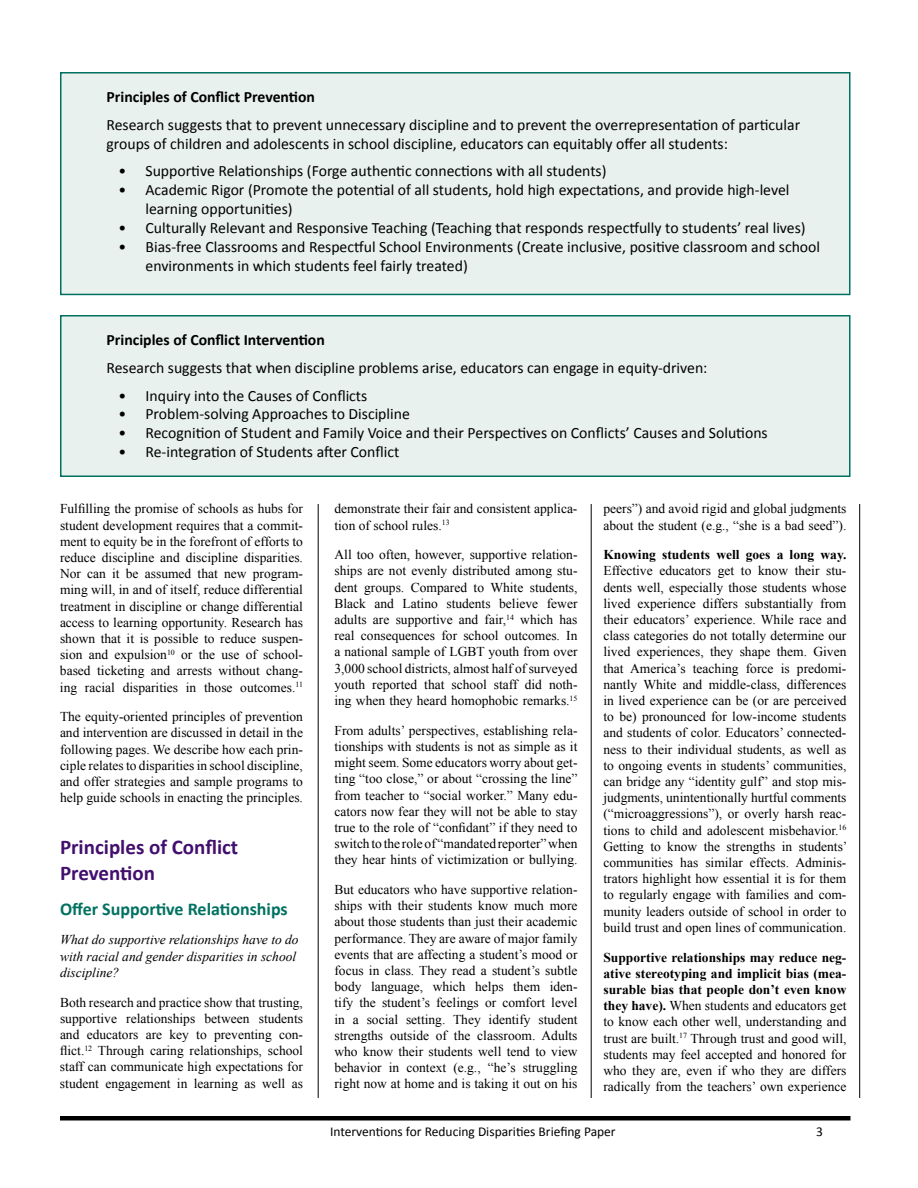
<style>
.page{position:relative;width:918px;height:1188px;background:#fff}
.page>*{position:absolute;margin:0;border:0;box-sizing:border-box;transform-origin:0 0}
.t1{font:700 21px/25.2px "Calibri";color:#420f6e}
.t2{font:700 18px "Calibri";color:#007161}
.t3{font:15.75px/18.9px "Calibri";color:#000}
.t4{font:700 15.75px "Calibri";color:#000}
.t5{font:13.5px/16.2px "Times New Roman";color:#000;text-align:justify}
.t6{font:italic 13.5px/16.2px "Times New Roman";color:#000}
.t7{font:13.5px "Calibri";color:#000}
.t8{font:700 13.5px "Times New Roman";color:#000}
.s1{font-weight:700}
</style>
<div class="page">
<div style="left:60px;top:315px;width:790px;height:162px;background:#e9f1ef;border:2px solid #007161"></div>
<hr style="left:318px;top:504px;width:1px;height:594px;background:#000">
<hr style="left:591px;top:504px;width:1px;height:594px;background:#000">
<hr style="left:859px;top:504px;width:1px;height:594px;background:#000">
<hr style="left:60px;top:1116px;width:790px;height:4px;background:#000">
<div style="left:60px;top:72px;width:790px;height:223px;background:#e9f1ef;border:2px solid #007161"></div>
<p class="t4" style="left:106px;top:87px;width:210px">Principles of Conflict Prevention</p>
<p class="t3" style="left:106px;top:115px;width:695px">Research suggests that to prevent unnecessary discipline and to prevent the overrepresentation of particular groups of children and adolescents in school discipline, educators can equitably offer all students:</p>
<p class="t3" style="left:119px;top:162px;width:490px">• Supportive Relationships (Forge authentic connections with all students)</p>
<p class="t3" style="left:145px;top:181px;width:646px;text-indent:-27px">• Academic Rigor (Promote the potential of all students, hold high expectations, and provide high-level learning opportunities)</p>
<p class="t3" style="left:119px;top:219px;width:689px">• Culturally Relevant and Responsive Teaching (Teaching that responds respectfully to students’ real lives)</p>
<p class="t3" style="left:145px;top:237px;width:676px;text-indent:-27px">• Bias-free Classrooms and Respectful School Environments (Create inclusive, positive classroom and school environments in which students feel fairly treated)</p>
<p class="t4" style="left:106px;top:330px;width:220px">Principles of Conflict Intervention</p>
<p class="t3" style="left:106px;top:358px;width:603px">Research suggests that when discipline problems arise, educators can engage in equity-driven:</p>
<p class="t3" style="left:119px;top:386px;width:250px">• Inquiry into the Causes of Conflicts</p>
<p class="t3" style="left:119px;top:405px;width:293px">• Problem-solving Approaches to Discipline</p>
<p class="t3" style="left:119px;top:424px;width:651px">• Recognition of Student and Family Voice and their Perspectives on Conflicts’ Causes and Solutions</p>
<p class="t3" style="left:119px;top:443px;width:282px">• Re-integration of Students after Conflict</p>
<p class="t5" style="left:60px;top:501px;width:245px">Fulfilling the promise of schools as hubs for student development requires that a commit&shy;ment to equity be in the forefront of efforts to reduce discipline and discipline disparities.<br>Nor can it be assumed that new program&shy;ming will, in and of itself, reduce differential treatment in discipline or change differential access to learning opportunity. Research has shown that it is possible to reduce suspen&shy;sion and expulsion<sup>10</sup> or the use of school&shy;based ticketing and arrests without chang&shy;ing racial disparities in those outcomes.<sup>11</sup></p>
<p class="t5" style="left:60px;top:708px;width:245px">The equity-oriented principles of prevention and intervention are discussed in detail in the following pages. We describe how each prin&shy;ciple relates to disparities in school discipline, and offer strategies and sample programs to help guide schools in enacting the principles.</p>
<h1 class="t1" style="left:60px;top:835px;width:180px">Principles of Conflict<br>Prevention</h1>
<h2 class="t2" style="left:60px;top:897px;width:229px">Offer Supportive Relationships</h2>
<p class="t6" style="left:60px;top:932px;width:240px">What do supportive relationships have to do with racial and gender disparities in school discipline?</p>
<p class="t5" style="left:60px;top:994px;width:245px">Both research and practice show that trusting, supportive relationships between students and educators are key to preventing con&shy;flict.<sup>12</sup> Through caring relationships, school staff can communicate high expectations for student engagement in learning as well as</p>
<p class="t5" style="left:603px;top:501px;width:245px">peers”) and avoid rigid and global judgments about the student (e.g., “she is a bad seed”).</p>
<p class="t8" style="left:603px;top:545px;width:244px">Knowing students well goes a long way.</p>
<p class="t5" style="left:603px;top:563px;width:246px">Effective educators get to know their stu&shy;dents well, especially those students whose lived experience differs substantially from their educators’ experience. While race and class categories do not totally determine our lived experiences, they shape them. Given that America’s teaching force is predomi&shy;nantly White and middle-class, differences in lived experience can be (or are perceived to be) pronounced for low-income students and students of color. Educators’ connected&shy;ness to their individual students, as well as to ongoing events in students’ communities, can bridge any “identity gulf” and stop mis&shy;judgments, unintentionally hurtful comments (“microaggressions”), or overly harsh reac&shy;tions to child and adolescent misbehavior.<sup>16<br></sup>Getting to know the strengths in students’ communities has similar effects. Adminis&shy;trators highlight how essential it is for them to regularly engage with families and com&shy;munity leaders outside of school in order to build trust and open lines of communication.</p>
<p class="t5" style="left:603px;top:949px;width:245px"><span class="s1">Supportive relationships may reduce neg&shy;ative stereotyping and implicit bias (mea&shy;surable bias that people don’t even know they have).</span> When students and educators get to know each other well, understanding and trust are built.<sup>17</sup> Through trust and good will, students may feel accepted and honored for who they are, even if who they are differs radically from the teachers’ own experience</p>
<p class="t7" style="left:330px;top:1123px;width:287px">Interventions for Reducing Disparities Briefing Paper</p>
<p class="t7" style="left:816px;top:1123px;width:8px">3</p>
<p class="t5" style="left:334px;top:501px;width:245px">demonstrate their fair and consistent applica&shy;tion of school rules.<sup>13</sup></p>
<p class="t5" style="left:334px;top:546px;width:245px">All too often, however, supportive relation&shy;ships are not evenly distributed among stu&shy;dent groups. Compared to White students, Black and Latino students believe fewer adults are supportive and fair,<sup>14</sup> which has real consequences for school outcomes. In a national sample of LGBT youth from over 3,000 school districts, almost half of surveyed youth reported that school staff did noth&shy;ing when they heard homophobic remarks.<sup>15</sup></p>
<p class="t5" style="left:334px;top:722px;width:245px">From adults’ perspectives, establishing rela&shy;tionships with students is not as simple as it might seem. Some educators worry about get&shy;ting “too close,” or about “crossing the line” from teacher to “social worker.” Many edu&shy;cators now fear they will not be able to stay true to the role of “confidant” if they need to switch to the role of “mandated reporter” when they hear hints of victimization or bullying.</p>
<p class="t5" style="left:334px;top:881px;width:245px">But educators who have supportive relation&shy;ships with their students know much more about those students than just their academic performance. They are aware of major family events that are affecting a student’s mood or focus in class. They read a student’s subtle body language, which helps them iden&shy;tify the student’s feelings or comfort level in a social setting. They identify student strengths outside of the classroom. Adults who know their students well tend to view behavior in context (e.g., “he’s struggling right now at home and is taking it out on his</p>
</div>
